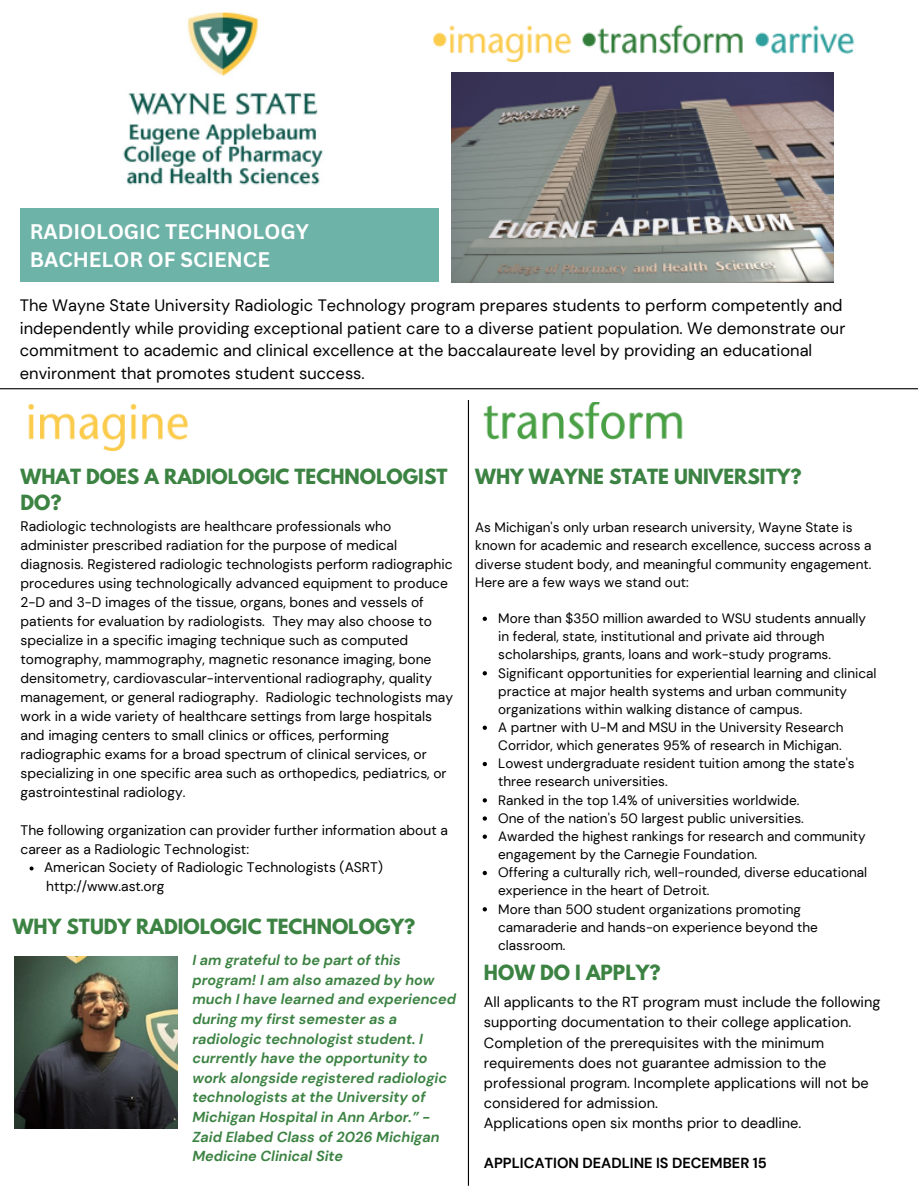
<style>
.page{position:relative;width:918px;height:1188px;background:#fff}
.page>*{position:absolute;margin:0;border:0;box-sizing:border-box;transform-origin:0 0}
.t1{font:700 20.55px/28.2px "Canva Sans";color:#fff}
.t2{font:700 18.6px/25.8px "League Spartan";color:#3c8343}
.t3{font:16.5px/22.5px "DM Sans";color:#000}
.t4{font:14.55px/20px "DM Sans";color:#000}
.t5{font:700 14.55px "DM Sans";color:#000}
.t6{font:italic 700 14.4px/19.6px "DM Sans";color:#3c8343}
.t7{font:13.8px/18.9px "DM Sans";color:#000}
.t8{font:13.5px/18.1px "DM Sans";color:#000}
</style>
<div class="page">
<img style="left:123px;top:12px;width:200px;height:173px">
<img style="left:433px;top:24px;width:422px;height:37px">
<img style="left:452px;top:73px;width:381px;height:209px">
<div style="left:20px;top:209px;width:418px;height:73px;background:#6eb3a8"></div>
<hr style="left:0;top:388px;width:918px;height:1px;background:#000">
<hr style="left:468px;top:400px;width:1px;height:786px;background:#000">
<img style="left:28px;top:404px;width:160px;height:47px">
<img style="left:483px;top:403px;width:200px;height:37px">
<img style="left:14px;top:956px;width:163px;height:173px">
<svg style="left:30px;top:867px;width:4px;height:3px"></svg>
<svg style="left:483px;top:617px;width:4px;height:4px"></svg>
<svg style="left:483px;top:671px;width:4px;height:4px"></svg>
<svg style="left:483px;top:726px;width:4px;height:4px"></svg>
<svg style="left:483px;top:762px;width:4px;height:4px"></svg>
<svg style="left:483px;top:798px;width:4px;height:5px"></svg>
<svg style="left:483px;top:816px;width:4px;height:5px"></svg>
<svg style="left:483px;top:835px;width:4px;height:4px"></svg>
<svg style="left:483px;top:871px;width:4px;height:4px"></svg>
<svg style="left:483px;top:907px;width:4px;height:4px"></svg>
<h1 class="t1" style="left:30px;top:217px;width:281px">RADIOLOGIC TECHNOLOGY<br>BACHELOR OF SCIENCE</h1>
<h1 class="t3" style="left:20px;top:294px;width:827px">The Wayne State University Radiologic Technology program prepares students to perform competently and independently while providing exceptional patient care to a diverse patient population. We demonstrate our commitment to academic and clinical excellence at the baccalaureate level by providing an educational environment that promotes student success.</h1>
<h1 class="t2" style="left:21px;top:466px;width:428px">WHAT DOES A RADIOLOGIC TECHNOLOGIST<br>DO?</h1>
<p class="t2" style="left:475px;top:466px;width:328px">WHY WAYNE STATE UNIVERSITY?</p>
<p class="t7" style="left:21px;top:517px;width:434px">Radiologic technologists are healthcare professionals who administer prescribed radiation for the purpose of medical diagnosis. Registered radiologic technologists perform radiographic procedures using technologically advanced equipment to produce 2-D and 3-D images of the tissue, organs, bones and vessels of patients for evaluation by radiologists. They may also choose to specialize in a specific imaging technique such as computed tomography, mammography, magnetic resonance imaging, bone densitometry, cardiovascular-interventional radiography, quality management, or general radiography. Radiologic technologists may work in a wide variety of healthcare settings from large hospitals and imaging centers to small clinics or offices, performing radiographic exams for a broad spectrum of clinical services, or specializing in one specific area such as orthopedics, pediatrics, or gastrointestinal radiology.</p>
<p class="t7" style="left:21px;top:820px;width:429px">The following organization can provider further information about a career as a Radiologic Technologist:</p>
<p class="t7" style="left:44px;top:858px;width:340px">American Society of Radiologic Technologists (ASRT)</p>
<p class="t7" style="left:46px;top:877px;width:120px">http://www.ast.org</p>
<p class="t2" style="left:13px;top:916px;width:404px">WHY STUDY RADIOLOGIC TECHNOLOGY?</p>
<h3 class="t6" style="left:192px;top:950px;width:265px">I am grateful to be part of this program! I am also amazed by how much I have learned and experienced during my first semester as a radiologic technologist student. I currently have the opportunity to work alongside registered radiologic technologists at the University of<br>Michigan Hospital in Ann Arbor.” -<br>Zaid Elabed Class of 2026 Michigan<br>Medicine Clinical Site</h3>
<p class="t8" style="left:475px;top:519px;width:398px">As Michigan's only urban research university, Wayne State is known for academic and research excellence, success across a diverse student body, and meaningful community engagement.<br>Here are a few ways we stand out:</p>
<p class="t8" style="left:498px;top:609px;width:369px">More than $350 million awarded to WSU students annually in federal, state, institutional and private aid through scholarships, grants, loans and work-study programs.</p>
<p class="t8" style="left:498px;top:664px;width:380px">Significant opportunities for experiential learning and clinical practice at major health systems and urban community organizations within walking distance of campus.</p>
<p class="t8" style="left:498px;top:718px;width:347px">A partner with U-M and MSU in the University Research<br>Corridor, which generates 95% of research in Michigan.</p>
<p class="t8" style="left:498px;top:755px;width:358px">Lowest undergraduate resident tuition among the state's three research universities.</p>
<p class="t8" style="left:498px;top:791px;width:303px">Ranked in the top 1.4% of universities worldwide.</p>
<p class="t8" style="left:498px;top:809px;width:307px">One of the nation's 50 largest public universities.</p>
<p class="t8" style="left:498px;top:827px;width:369px">Awarded the highest rankings for research and community engagement by the Carnegie Foundation.</p>
<h1 class="t8" style="left:498px;top:864px;width:370px">Offering a culturally rich, well-rounded, diverse educational experience in the heart of Detroit.</h1>
<h4 class="t8" style="left:498px;top:900px;width:321px">More than 500 student organizations promoting camaraderie and hands-on experience beyond the classroom.</h4>
<p class="t2" style="left:484px;top:962px;width:178px">HOW DO I APPLY?</p>
<p class="t4" style="left:484px;top:993px;width:398px">All applicants to the RT program must include the following supporting documentation to their college application.<br>Completion of the prerequisites with the minimum requirements does not guarantee admission to the professional program. Incomplete applications will not be considered for admission.</p>
<h1 class="t4" style="left:484px;top:1113px;width:319px">Applications open six months prior to deadline.</h1>
<p class="t5" style="left:484px;top:1153px;width:285px">APPLICATION DEADLINE IS DECEMBER 15</p>
</div>
